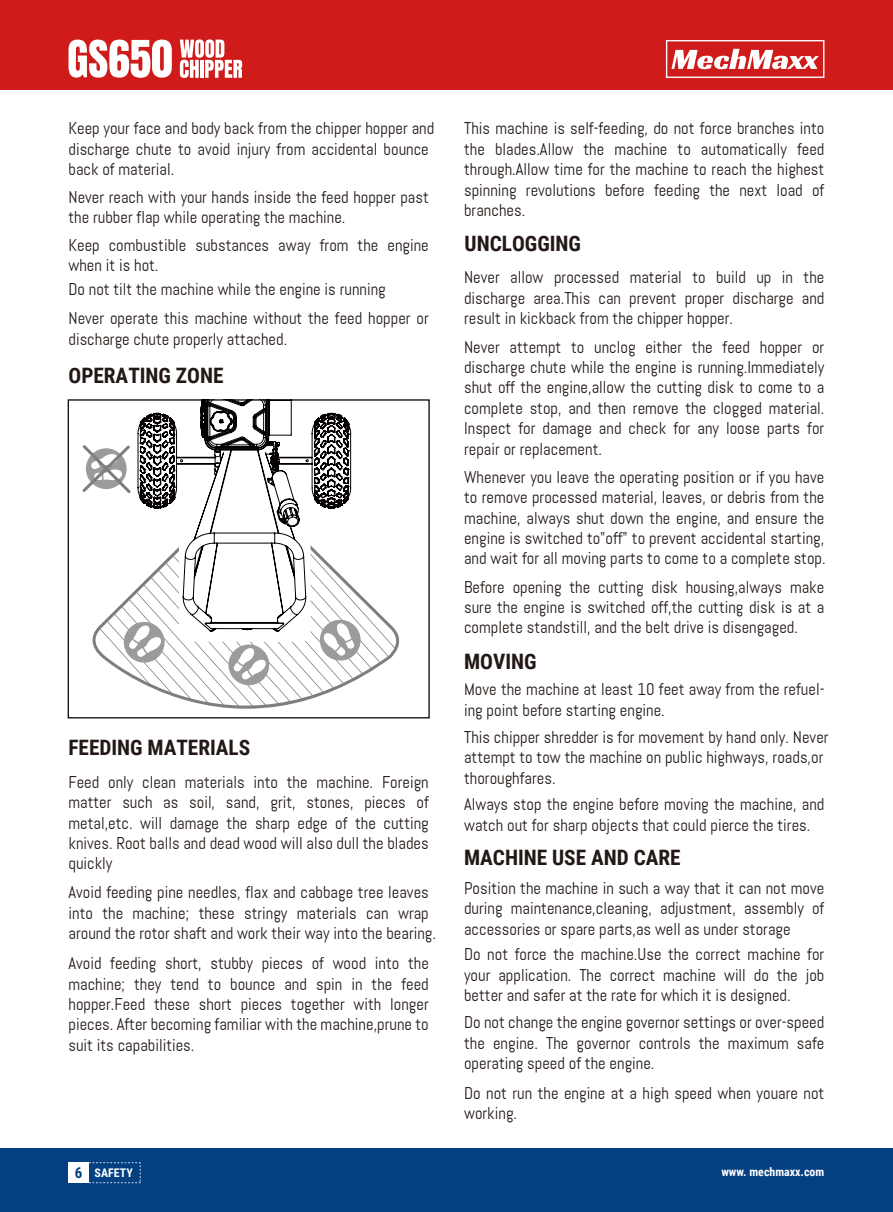
<style>
.page{position:relative;width:893px;height:1212px;background:#fff}
.page>*{position:absolute;margin:0;border:0;box-sizing:border-box;transform-origin:0 0}
.t1{font:700 21.3px "Roboto Condensed";color:#221815}
.t2{font:16.95px/20.4px "Abel";color:#221815;text-align:justify}
.t3{font:700 11.85px "Roboto Condensed";color:#fff}
.s1{font-size:15px;color:#033f81}
</style>
<div class="page">
<div style="left:0;top:1148px;width:893px;height:64px;background:#033f81"></div>
<div style="left:69px;top:1162px;width:20px;height:21px;background:#fff"></div>
<svg style="left:89px;top:1162px;width:52px;height:21px"></svg>
<div style="left:0;top:0;width:893px;height:89px;background:#cf1c1b"></div>
<svg style="left:666px;top:40px;width:158px;height:38px"></svg>
<svg style="left:69px;top:40px;width:103px;height:38px"></svg>
<svg style="left:180px;top:39px;width:62px;height:39px"></svg>
<svg style="left:86px;top:639px;width:321px;height:80px"></svg>
<svg style="left:82px;top:445px;width:49px;height:48px"></svg>
<svg style="left:92px;top:585px;width:307px;height:129px"></svg>
<div style="left:179px;top:520px;width:132px;height:122px;background:#fff;border-radius:8px"></div>
<svg style="left:138px;top:401px;width:213px;height:231px"></svg>
<div style="left:68px;top:399px;width:362px;height:319px;border:1px solid #070002"></div>
<p class="t2" style="left:68px;top:118px;width:367px;text-align:left">Keep your face and body back from the chipper hopper and discharge chute to avoid injury from accidental bounce back of material.</p>
<p class="t2" style="left:68px;top:187px;width:362px">Never reach with your hands inside the feed hopper past the rubber flap while operating the machine.</p>
<p class="t2" style="left:68px;top:235px;width:362px">Keep combustible substances away from the engine when it is hot.</p>
<p class="t2" style="left:68px;top:274px;width:362px;line-height:29.4px">Do not tilt the machine while the engine is running<br>Never operate this machine without the feed hopper or</p>
<p class="t2" style="left:68px;top:329px;width:220px">discharge chute properly attached.</p>
<p class="t1" style="left:68px;top:360px;width:157px">OPERATING ZONE</p>
<p class="t1" style="left:68px;top:733px;width:183px">FEEDING MATERIALS</p>
<p class="t2" style="left:68px;top:772px;width:362px">Feed only clean materials into the machine. Foreign matter such as soil, sand, grit, stones, pieces of metal,etc. will damage the sharp edge of the cutting knives. Root balls and dead wood will also dull the blades quickly</p>
<p class="t2" style="left:68px;top:882px;width:369px;text-align:left">Avoid feeding pine needles, flax and cabbage tree leaves into the machine; these stringy materials can wrap around the rotor shaft and work their way into the bearing.</p>
<p class="t2" style="left:68px;top:953px;width:362px">Avoid feeding short, stubby pieces of wood into the machine; they tend to bounce and spin in the feed hopper.Feed these short pieces together with longer pieces. After becoming familiar with the machine,prune to suit its capabilities.</p>
<p class="t2" style="left:464px;top:118px;width:362px">This machine is self-feeding, do not force branches into the blades.Allow the machine to automatically feed through.Allow time for the machine to reach the highest spinning revolutions before feeding the next load of branches.</p>
<p class="t1" style="left:465px;top:229px;width:118px">UNCLOGGING</p>
<p class="t2" style="left:464px;top:267px;width:362px">Never allow processed material to build up in the discharge area.This can prevent proper discharge and result in kickback from the chipper hopper.</p>
<p class="t2" style="left:464px;top:336px;width:362px">Never attempt to unclog either the feed hopper or discharge chute while the engine is running.Immediately shut off the engine,allow the cutting disk to come to a complete stop, and then remove the clogged material.<br>Inspect for damage and check for any loose parts for repair or replacement.</p>
<p class="t2" style="left:464px;top:467px;width:363px">Whenever you leave the operating position or if you have to remove processed material, leaves, or debris from the machine, always shut down the engine, and ensure the engine is switched to"off" to prevent accidental starting, and wait for all moving parts to come to a complete stop.</p>
<p class="t2" style="left:464px;top:576px;width:362px">Before opening the cutting disk housing,always make sure the engine is switched off,the cutting disk is at a complete standstill, and the belt drive is disengaged.</p>
<p class="t1" style="left:464px;top:646px;width:74px">MOVING</p>
<p class="t2" style="left:464px;top:679px;width:362px">Move the machine at least 10 feet away from the refuel&shy;ing point before starting engine.</p>
<p class="t2" style="left:464px;top:727px;width:366px;text-align:left">This chipper shredder is for movement by hand only. Never attempt to tow the machine on public highways, roads,or thoroughfares.</p>
<p class="t2" style="left:464px;top:794px;width:362px">Always stop the engine before moving the machine, and watch out for sharp objects that could pierce the tires.</p>
<p class="t1" style="left:464px;top:842px;width:218px">MACHINE USE AND CARE</p>
<p class="t2" style="left:464px;top:878px;width:362px">Position the machine in such a way that it can not move during maintenance,cleaning, adjustment, assembly of accessories or spare parts,as well as under storage</p>
<p class="t2" style="left:464px;top:944px;width:362px">Do not force the machine.Use the correct machine for your application. The correct machine will do the job better and safer at the rate for which it is designed.</p>
<p class="t2" style="left:464px;top:1012px;width:362px">Do not change the engine governor settings or over-speed the engine. The governor controls the maximum safe operating speed of the engine.</p>
<p class="t2" style="left:464px;top:1082px;width:362px">Do not run the engine at a high speed when youare not working.</p>
<p class="t3" style="left:75px;top:1164px;width:60px"><span class="s1">6</span> SAFETY</p>
<p class="t3" style="left:721px;top:1163px;width:104px">www. mechmaxx.com</p>
</div>
